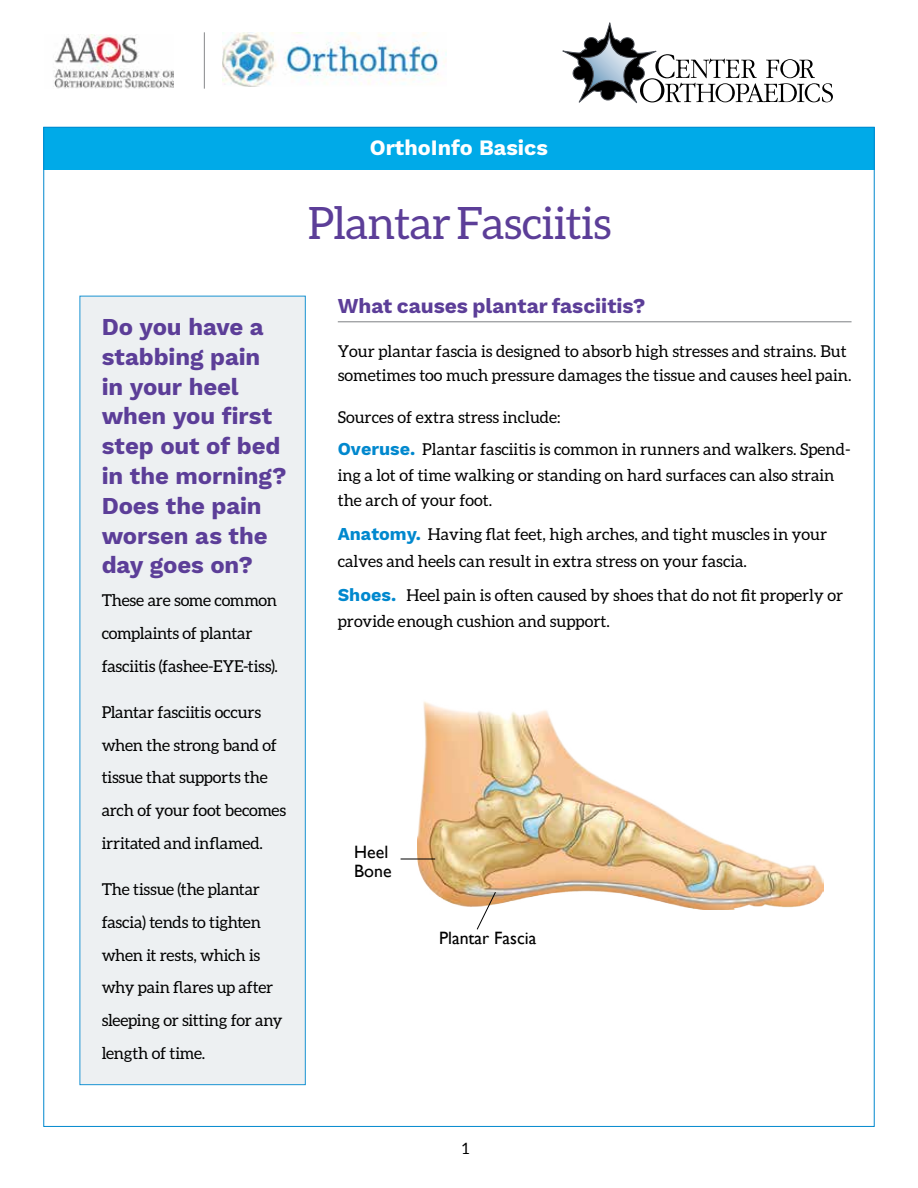
<style>
.page{position:relative;width:918px;height:1188px;background:#fff}
.page>*{position:absolute;margin:0;border:0;box-sizing:border-box;transform-origin:0 0}
.t1{font:44.7px "Aleo";letter-spacing:-.02em;color:#5c3e98}
.t2{font:700 23.85px/29.8px "Work Sans";letter-spacing:-.005em;color:#5c3e98}
.t3{font:700 21.6px "Work Sans";color:#fff}
.t4{font:700 20.85px "Work Sans";color:#5c3e98}
.t5{font:17.85px/18.1px "Gill Sans";color:#000}
.t6{font:16.35px/32.7px "Aleo";color:#000}
.t7{font:15.6px "Aleo";color:#000}
.s1{font-family:"Work Sans";font-weight:700;font-size:17.85px;color:#0088ce}
</style>
<div class="page">
<div style="left:80px;top:296px;width:225px;height:789px;background:#eceff1"></div>
<div style="left:43px;top:127px;width:832px;height:42px;background:#00aae8"></div>
<hr style="left:338px;top:322px;width:514px;height:1px;background:#7e8083">
<img style="left:222px;top:33px;width:224px;height:54px">
<img style="left:53px;top:34px;width:121px;height:54px">
<hr style="left:204px;top:32px;width:1px;height:57px;background:#86888a">
<img style="left:417px;top:701px;width:406px;height:209px">
<hr style="left:401px;top:859px;width:34px;height:1px;background:#000">
<svg style="left:476px;top:891px;width:21px;height:39px"></svg>
<svg style="left:562px;top:23px;width:271px;height:81px"></svg>
<h2 class="t2" style="left:102px;top:313px;width:187px">Do you have a stabbing pain in your heel when you first step out of bed in the morning?<br>Does the pain worsen as the day goes on?</h2>
<p class="t6" style="left:102px;top:584px;width:178px">These are some common complaints of plantar fasciitis (fashee-EYE-tiss).</p>
<p class="t6" style="left:102px;top:695px;width:186px">Plantar fasciitis occurs when the strong band of tissue that supports the arch of your foot becomes irritated and inflamed.</p>
<p class="t6" style="left:102px;top:873px;width:183px">The tissue (the plantar fascia) tends to tighten when it rests, which is why pain flares up after sleeping or sitting for any length of time.</p>
<h3 class="t3" style="left:370px;top:135px;width:180px">OrthoInfo Basics</h3>
<h1 class="t1" style="left:308px;top:198px;width:305px">Plantar Fasciitis</h1>
<p class="t4" style="left:338px;top:293px;width:309px">What causes plantar fasciitis?</p>
<p class="t6" style="left:338px;top:338px;width:515px;line-height:24.6px">Your plantar fascia is designed to absorb high stresses and strains. But sometimes too much pressure damages the tissue and causes heel pain.</p>
<p class="t6" style="left:338px;top:400px;width:514px">Sources of extra stress include:<br><span class="s1">Overuse.</span> Plantar fasciitis is common in runners and walkers. Spend-</p>
<p class="t6" style="left:338px;top:463px;width:498px;line-height:24.6px">ing a lot of time walking or standing on hard surfaces can also strain the arch of your foot.</p>
<p class="t6" style="left:338px;top:521px;width:491px;line-height:26.2px"><span class="s1">Anatomy.</span> Having flat feet, high arches, and tight muscles in your calves and heels can result in extra stress on your fascia.</p>
<p class="t6" style="left:338px;top:582px;width:507px;line-height:26.2px"><span class="s1">Shoes.</span> Heel pain is often caused by shoes that do not fit properly or provide enough cushion and support.</p>
<p class="t5" style="left:354px;top:844px;width:39px">Heel<br>Bone</p>
<p class="t5" style="left:439px;top:930px;width:99px">Plantar Fascia</p>
<p class="t7" style="left:462px;top:1140px;width:9px">1</p>
</div>
